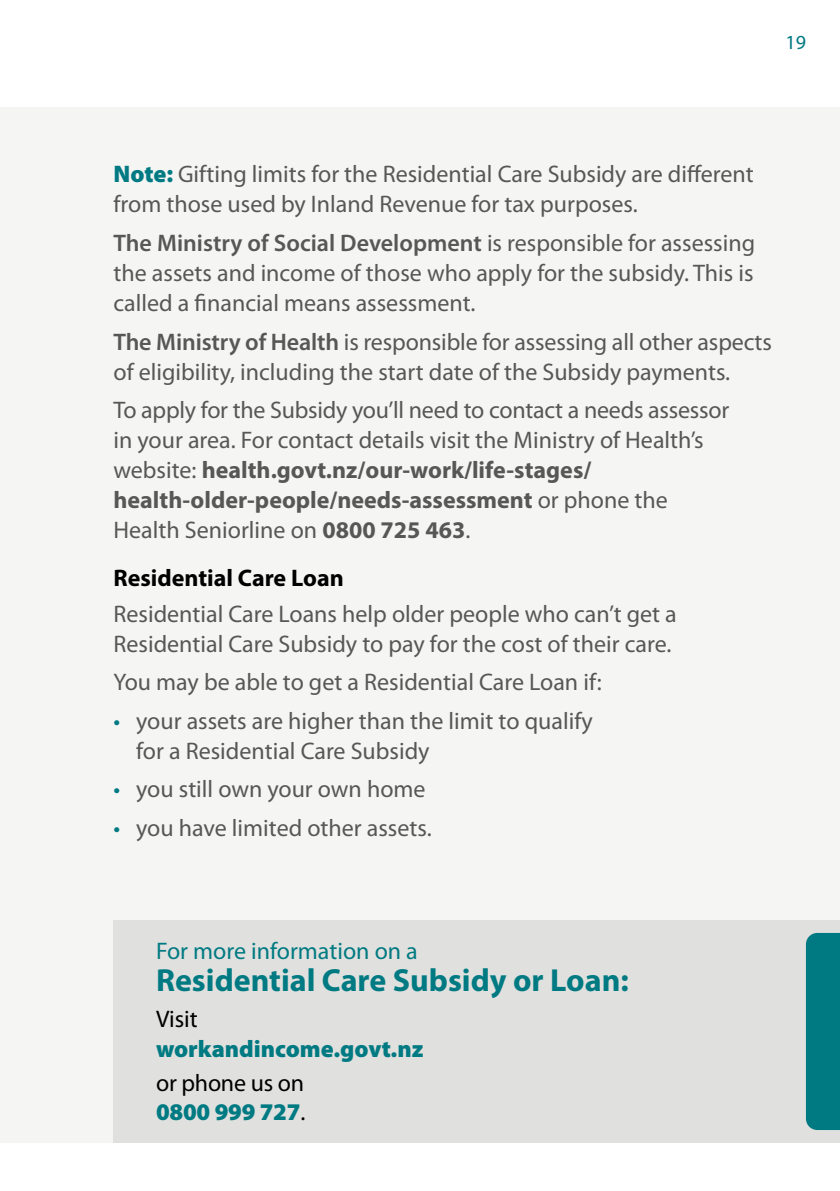
<style>
.page{position:relative;width:840px;height:1191px;background:#fff}
.page>*{position:absolute;margin:0;border:0;box-sizing:border-box;transform-origin:0 0}
.t1{font:700 32px "Myriad Pro";color:#007a82}
.t2{font:24px/30px "Myriad Pro";color:#575756}
.t3{font:24px/28.8px "Myriad Pro";letter-spacing:-.01em;color:#000}
.t4{font:24px "Myriad Pro";color:#007a82}
.t5{font:900 24px "Myriad Pro";color:#007a82}
.t6{font:700 24px "Myriad Pro";color:#000}
.t7{font:20px "Myriad Pro";color:#007a82}
.s1{font-weight:900;color:#007a82}
.s2{font-weight:600}
.s3{font-weight:700}
.s4{color:#007a82}
</style>
<div class="page">
<div style="left:0;top:108px;width:839px;height:1034px;background:#f5f5f4"></div>
<div style="left:113px;top:920px;width:726px;height:222px;background:#e0e0de"></div>
<div style="left:805px;top:933px;width:34px;height:197px;background:#007a82"></div>
<p class="t7" style="left:785px;top:30px;width:22px">19</p>
<p class="t2" style="left:113px;top:159px;width:641px"><span class="s1">Note:</span> Gifting limits for the Residential Care Subsidy are different from those used by Inland Revenue for tax purposes.</p>
<p class="t2" style="left:113px;top:227px;width:642px;text-align:justify"><span class="s2">The Ministry of Social Development</span> is responsible for assessing the assets and income of those who apply for the subsidy. This is called a financial means assessment.</p>
<p class="t2" style="left:113px;top:326px;width:659px"><span class="s2">The Ministry of Health</span> is responsible for assessing all other aspects of eligibility, including the start date of the Subsidy payments.</p>
<p class="t2" style="left:113px;top:394px;width:617px">To apply for the Subsidy you’ll need to contact a needs assessor in your area. For contact details visit the Ministry of Health’s website: <span class="s3">health.govt.nz/our-work/life-stages/ health-older-people/needs-assessment</span> or phone the Health Seniorline on <span class="s3">0800 725 463</span>.</p>
<p class="t6" style="left:113px;top:562px;width:232px">Residential Care Loan</p>
<p class="t2" style="left:113px;top:598px;width:564px">Residential Care Loans help older people who can’t get a<br>Residential Care Subsidy to pay for the cost of their care.</p>
<p class="t2" style="left:113px;top:666px;width:489px">You may be able to get a Residential Care Loan if:</p>
<p class="t2" style="left:136px;top:705px;width:457px;text-indent:-23px"><span class="s4">•</span> your assets are higher than the limit to qualify for a Residential Care Subsidy</p>
<p class="t2" style="left:113px;top:773px;width:313px"><span class="s4">•</span> you still own your own home</p>
<p class="t2" style="left:113px;top:812px;width:319px"><span class="s4">•</span> you have limited other assets.</p>
<p class="t4" style="left:156px;top:936px;width:263px">For more information on a</p>
<h1 class="t1" style="left:156px;top:959px;width:474px">Residential Care Subsidy or Loan:</h1>
<p class="t3" style="left:156px;top:1004px;width:43px">Visit</p>
<p class="t5" style="left:156px;top:1033px;width:269px">workandincome.govt.nz</p>
<p class="t3" style="left:156px;top:1068px;width:151px">or phone us on<br><span class="s1">0800 999 727</span>.</p>
</div>
